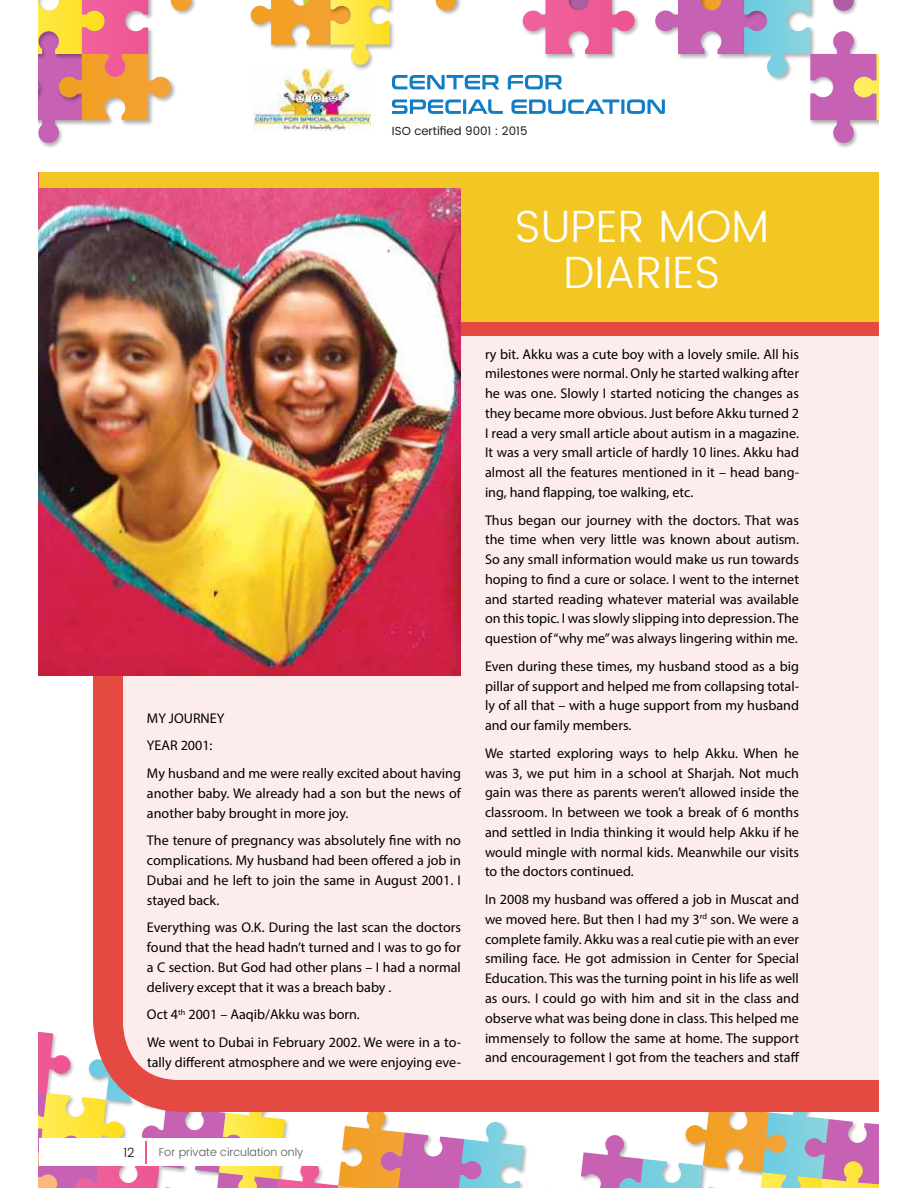
<style>
.page{position:relative;width:918px;height:1188px;background:#fff}
.page>*{position:absolute;margin:0;border:0;box-sizing:border-box;transform-origin:0 0}
.t1{font:300 45.15px/46px "Poppins";color:#fff;text-align:center}
.t2{font:14.1px/19.8px "Myriad Pro";color:#000;text-align:justify}
.t3{font:300 12.75px "Poppins";color:#000}
.t4{font:11.7px "Poppins";color:#1d1d1b}
.t5{font:300 11.25px "Poppins";color:#58595b}
</style>
<div class="page">
<svg style="left:39px;top:1032px;width:485px;height:156px"></svg>
<svg style="left:581px;top:1112px;width:298px;height:76px"></svg>
<svg style="left:39px;top:0;width:152px;height:143px"></svg>
<img style="left:836px;top:143px;width:18px;height:5px">
<svg style="left:251px;top:0;width:628px;height:143px"></svg>
<div style="left:39px;top:1139px;width:292px;height:27px;background:#fff"></div>
<hr style="left:145px;top:1141px;width:2px;height:22px;background:#ee5793">
<div style="left:93px;top:322px;width:786px;height:790px;background:#e44942"></div>
<div style="left:123px;top:336px;width:756px;height:744px;background:#fceceb"></div>
<img style="left:39px;top:188px;width:422px;height:488px">
<div style="left:461px;top:172px;width:418px;height:150px;background:#f2c723"></div>
<div style="left:39px;top:172px;width:840px;height:16px;background:#f2c723"></div>
<p class="t4" style="left:392px;top:123px;width:137px">ISO certified 9001 : 2015</p>
<h1 class="t1" style="left:515px;top:205px;width:256px">SUPER MOM<br>DIARIES</h1>
<p class="t2" style="left:147px;top:704px;width:315px;line-height:27.8px;text-align:left">MY JOURNEY<br>YEAR 2001:<br>My husband and me were really excited about having</p>
<p class="t2" style="left:147px;top:783px;width:315px">another baby. We already had a son but the news of another baby brought in more joy.</p>
<p class="t2" style="left:147px;top:831px;width:316px">The tenure of pregnancy was absolutely fine with no complications. My husband had been offered a job in Dubai and he left to join the same in August 2001. I stayed back.</p>
<p class="t2" style="left:147px;top:918px;width:315px">Everything was O.K. During the last scan the doctors found that the head hadn’t turned and I was to go for a C section. But God had other plans – I had a normal delivery except that it was a breach baby .</p>
<p class="t2" style="left:147px;top:1001px;width:316px;line-height:27.8px">Oct 4<sup>th</sup> 2001 – Aaqib/Akku was born.<br>We went to Dubai in February 2002. We were in a to-</p>
<p class="t2" style="left:147px;top:1052px;width:316px">tally different atmosphere and we were enjoying eve-</p>
<p class="t2" style="left:485px;top:344px;width:316px">ry bit. Akku was a cute boy with a lovely smile. All his milestones were normal. Only he started walking after he was one. Slowly I started noticing the changes as they became more obvious. Just before Akku turned 2<br>I read a very small article about autism in a magazine.<br>It was a very small article of hardly 10 lines. Akku had almost all the features mentioned in it – head bang&shy;ing, hand flapping, toe walking, etc.</p>
<p class="t2" style="left:485px;top:510px;width:316px">Thus began our journey with the doctors. That was the time when very little was known about autism.<br>So any small information would make us run towards hoping to find a cure or solace. I went to the internet and started reading whatever material was available on this topic. I was slowly slipping into depression. The question of “why me” was always lingering within me.</p>
<p class="t2" style="left:485px;top:656px;width:316px">Even during these times, my husband stood as a big pillar of support and helped me from collapsing total&shy;ly of all that – with a huge support from my husband and our family members.</p>
<p class="t2" style="left:485px;top:743px;width:316px">We started exploring ways to help Akku. When he was 3, we put him in a school at Sharjah. Not much gain was there as parents weren’t allowed inside the classroom. In between we took a break of 6 months and settled in India thinking it would help Akku if he would mingle with normal kids. Meanwhile our visits to the doctors continued.</p>
<p class="t2" style="left:485px;top:889px;width:316px">In 2008 my husband was offered a job in Muscat and we moved here. But then I had my 3<sup>rd</sup> son. We were a complete family. Akku was a real cutie pie with an ever smiling face. He got admission in Center for Special Education. This was the turning point in his life as well as ours. I could go with him and sit in the class and observe what was being done in class. This helped me immensely to follow the same at home. The support and encouragement I got from the teachers and staff</p>
<p class="t3" style="left:123px;top:1143px;width:13px">12</p>
<p class="t5" style="left:159px;top:1144px;width:146px">For private circulation only</p>
</div>
